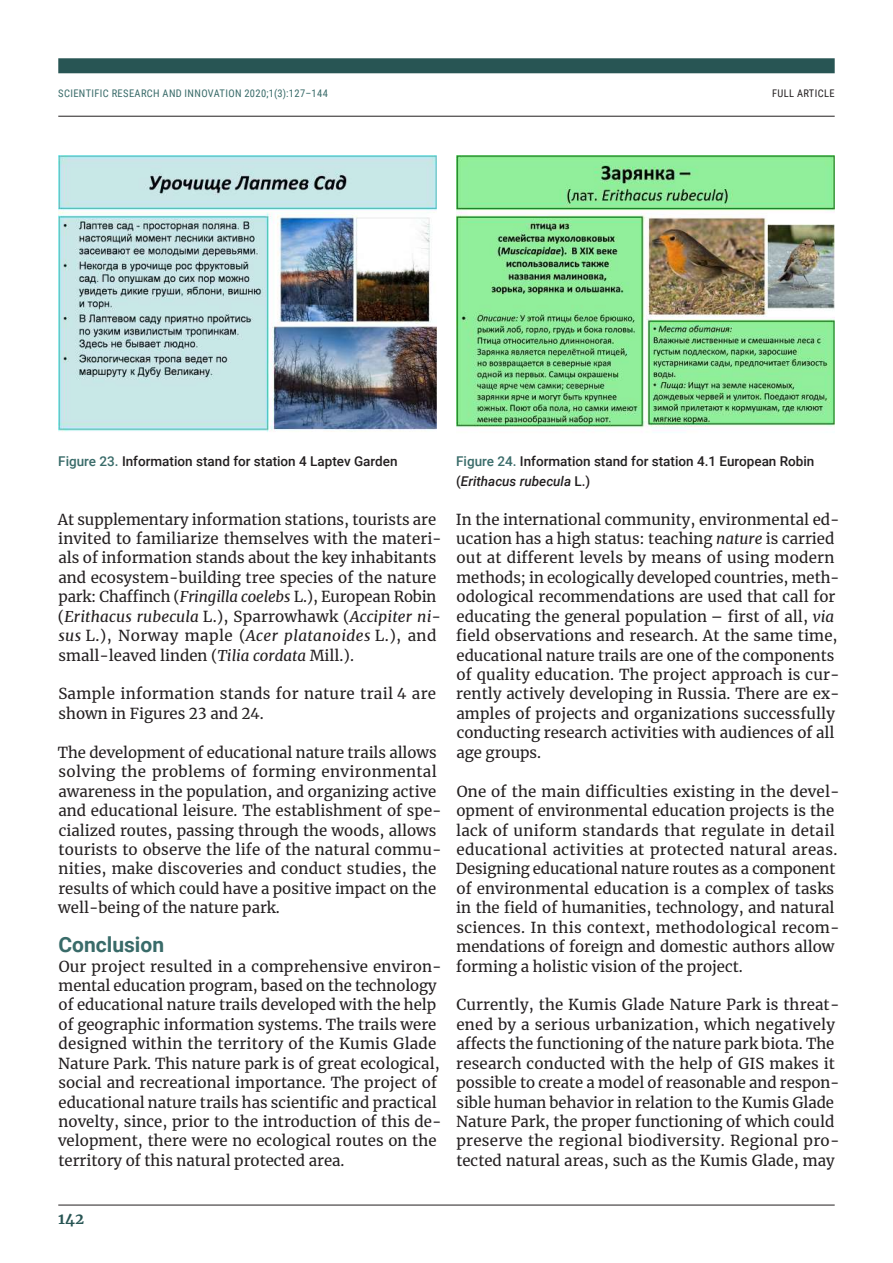
<style>
.page{position:relative;width:893px;height:1263px;background:#fff}
.page>*{position:absolute;margin:0;border:0;box-sizing:border-box;transform-origin:0 0}
.t1{font:700 21px "Roboto";color:#396b69}
.t2{font:15px/19.5px "Merriweather";color:#231f20}
.t3{font:700 15px "Merriweather";color:#285554}
.t4{font:500 13.5px/19.5px "Roboto";color:#231f20}
.t5{font:10.5px "Roboto Condensed";letter-spacing:.035em;color:#396b69}
.t6{font:10.5px "Roboto Condensed";letter-spacing:.035em;color:#231f20}
.s1{color:#396b69}
.s2{font-style:italic}
</style>
<div class="page">
<div style="left:58px;top:58px;width:777px;height:15px;background:#285554"></div>
<hr style="left:58px;top:116px;width:777px;height:1px;background:#231f20">
<hr style="left:58px;top:1205px;width:777px;height:1px;background:#231f20">
<img style="left:58px;top:155px;width:379px;height:277px">
<img style="left:456px;top:155px;width:379px;height:276px">
<p class="t5" style="left:58px;top:86px;width:271px">SCIENTIFIC RESEARCH AND INNOVATION 2020;1(3):127–144</p>
<p class="t6" style="left:772px;top:86px;width:64px">FULL ARTICLE</p>
<p class="t4" style="left:58px;top:451px;width:341px"><span class="s1">Figure 23.</span> Information stand for station 4 Laptev Garden</p>
<p class="t4" style="left:456px;top:451px;width:360px"><span class="s1">Figure 24.</span> Information stand for station 4.1 European Robin (<span class="s2">Erithacus rubecula</span> L.)</p>
<p class="t2" style="left:58px;top:509px;width:385px">At supplementary information stations, tourists are invited to familiarize themselves with the materi&shy;als of information stands about the key inhabitants and ecosystem-building tree species of the nature park: Chaffinch (<span class="s2">Fringilla coelebs</span> L.), European Robin (<span class="s2">Erithacus rubecula</span> L.), Sparrowhawk (<span class="s2">Accipiter ni&shy;sus</span> L.), Norway maple (<span class="s2">Acer platanoides</span> L.), and small-leaved linden (<span class="s2">Tilia cordata</span> Mill.).</p>
<p class="t2" style="left:58px;top:684px;width:379px">Sample information stands for nature trail 4 are shown in Figures 23 and 24.</p>
<p class="t2" style="left:58px;top:742px;width:385px">The development of educational nature trails allows solving the problems of forming environmental awareness in the population, and organizing active and educational leisure. The establishment of spe&shy;cialized routes, passing through the woods, allows tourists to observe the life of the natural commu&shy;nities, make discoveries and conduct studies, the results of which could have a positive impact on the well-being of the nature park.</p>
<h1 class="t1" style="left:59px;top:930px;width:107px">Conclusion</h1>
<p class="t2" style="left:58px;top:956px;width:385px">Our project resulted in a comprehensive environ&shy;mental education program, based on the technology of educational nature trails developed with the help of geographic information systems. The trails were designed within the territory of the Kumis Glade Nature Park. This nature park is of great ecological, social and recreational importance. The project of educational nature trails has scientific and practical novelty, since, prior to the introduction of this de&shy;velopment, there were no ecological routes on the territory of this natural protected area.</p>
<p class="t2" style="left:456px;top:509px;width:385px">In the international community, environmental ed&shy;ucation has a high status: teaching <span class="s2">nature</span> is carried out at different levels by means of using modern methods; in ecologically developed countries, meth&shy;odological recommendations are used that call for educating the general population – first of all, <span class="s2">via </span>field observations and research. At the same time, educational nature trails are one of the components of quality education. The project approach is cur&shy;rently actively developing in Russia. There are ex&shy;amples of projects and organizations successfully conducting research activities with audiences of all age groups.</p>
<p class="t2" style="left:456px;top:781px;width:385px">One of the main difficulties existing in the devel&shy;opment of environmental education projects is the lack of uniform standards that regulate in detail educational activities at protected natural areas.<br>Designing educational nature routes as a component of environmental education is a complex of tasks in the field of humanities, technology, and natural sciences. In this context, methodological recom&shy;mendations of foreign and domestic authors allow forming a holistic vision of the project.</p>
<p class="t2" style="left:456px;top:995px;width:385px">Currently, the Kumis Glade Nature Park is threat&shy;ened by a serious urbanization, which negatively affects the functioning of the nature park biota. The research conducted with the help of GIS makes it possible to create a model of reasonable and respon&shy;sible human behavior in relation to the Kumis Glade Nature Park, the proper functioning of which could preserve the regional biodiversity. Regional pro&shy;tected natural areas, such as the Kumis Glade, may</p>
<p class="t3" style="left:58px;top:1208px;width:27px">142</p>
</div>
